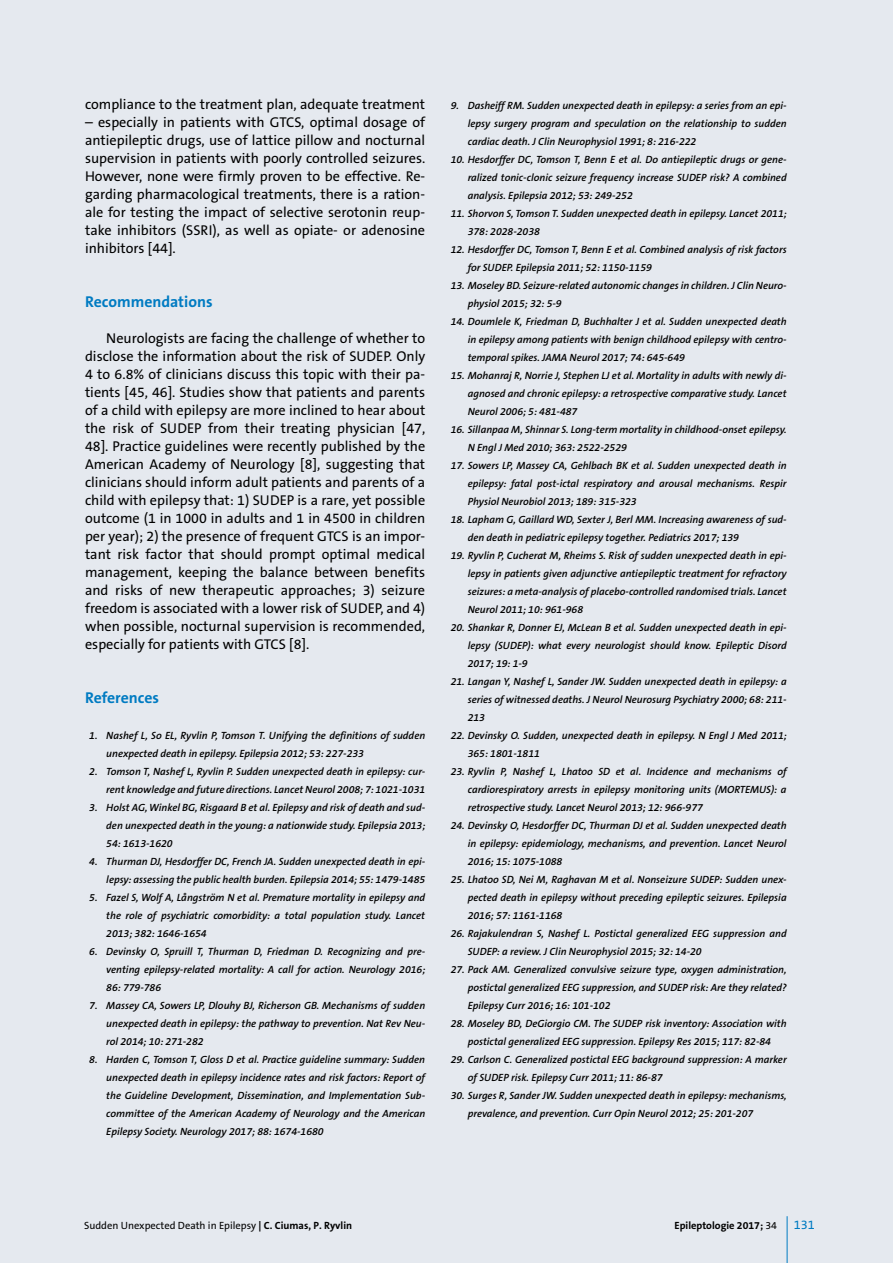
<style>
.page{position:relative;width:893px;height:1263px;background:#e5e9ef}
.page>*{position:absolute;margin:0;border:0;box-sizing:border-box;transform-origin:0 0}
.t1{font:700 15.75px "The Sans B W7";color:#007bc2}
.t2{font:14.25px/18px "The Sans B W5 Plain";color:#000;text-align:justify}
.t3{font:12.75px "The Sans B W5 Plain";color:#007bc2}
.t4{font:italic 600 10.5px/18px "The Sans B W6";color:#000;text-align:justify}
.t5{font:10.5px "The Sans B W5 Plain";color:#000}
.t6{font:700 10.5px "The Sans B W7";color:#000}
.s1{font-family:"The Sans B W7";font-weight:700}
.s2{font-family:"The Sans B W5 Plain";font-weight:400}
</style>
<div class="page">
<hr style="left:787px;top:1216px;width:1px;height:47px;background:#007bc2">
<h2 class="t2" style="left:85px;top:96px;width:342px">compliance to the treatment plan, adequate treatment</h2>
<p class="t2" style="left:85px;top:114px;width:342px">– especially in patients with GTCS, optimal dosage of antiepileptic drugs, use of lattice pillow and nocturnal supervision in patients with poorly controlled seizures.<br>However, none were firmly proven to be effective. Re&shy;garding pharmacological treatments, there is a ration&shy;ale for testing the impact of selective serotonin reup&shy;take inhibitors (SSRI), as well as opiate- or adenosine inhibitors [44].</p>
<h1 class="t1" style="left:85px;top:292px;width:129px">Recommendations</h1>
<p class="t2" style="left:85px;top:330px;width:342px;text-indent:21px">Neurologists are facing the challenge of whether to disclose the information about the risk of SUDEP. Only 4 to 6.8% of clinicians discuss this topic with their pa&shy;tients [45, 46]. Studies show that patients and parents of a child with epilepsy are more inclined to hear about the risk of SUDEP from their treating physician [47, 48]. Practice guidelines were recently published by the American Academy of Neurology [8], suggesting that clinicians should inform adult patients and parents of a child with epilepsy that: 1) SUDEP is a rare, yet possible outcome (1 in 1000 in adults and 1 in 4500 in children per year); 2) the presence of frequent GTCS is an impor&shy;tant risk factor that should prompt optimal medical management, keeping the balance between benefits and risks of new therapeutic approaches; 3) seizure freedom is associated with a lower risk of SUDEP, and 4) when possible, nocturnal supervision is recommended, especially for patients with GTCS [8].</p>
<h1 class="t1" style="left:85px;top:688px;width:76px">References</h1>
<p class="t4" style="left:106px;top:727px;width:320px;text-indent:-17px">1. Nashef L, So EL, Ryvlin P, Tomson T. Unifying the definitions of sudden unexpected death in epilepsy. Epilepsia 2012; 53: 227-233</p>
<p class="t4" style="left:89px;top:763px;width:337px;text-align:right">2. Tomson T, Nashef L, Ryvlin P. Sudden unexpected death in epilepsy: cur&shy;rent knowledge and future directions. Lancet Neurol 2008; 7: 1021-1031</p>
<p class="t4" style="left:106px;top:799px;width:321px;text-indent:-17px">3. Holst AG, Winkel BG, Risgaard B et al. Epilepsy and risk of death and sud&shy;den unexpected death in the young: a nationwide study. Epilepsia 2013; 54: 1613-1620</p>
<p class="t4" style="left:89px;top:853px;width:337px;text-align:right">4. Thurman DJ, Hesdorffer DC, French JA. Sudden unexpected death in epi&shy;lepsy: assessing the public health burden. Epilepsia 2014; 55: 1479-1485</p>
<p class="t4" style="left:106px;top:889px;width:320px;text-indent:-17px">5. Fazel S, Wolf A, Långström N et al. Premature mortality in epilepsy and the role of psychiatric comorbidity: a total population study. Lancet 2013; 382: 1646-1654</p>
<p class="t4" style="left:106px;top:943px;width:321px;text-indent:-17px">6. Devinsky O, Spruill T, Thurman D, Friedman D. Recognizing and pre&shy;venting epilepsy-related mortality: A call for action. Neurology 2016; 86: 779-786</p>
<p class="t4" style="left:106px;top:997px;width:320px;text-indent:-17px">7. Massey CA, Sowers LP, Dlouhy BJ, Richerson GB. Mechanisms of sudden unexpected death in epilepsy: the pathway to prevention. Nat Rev Neu&shy;rol 2014; 10: 271-282</p>
<p class="t4" style="left:106px;top:1051px;width:320px;text-indent:-17px">8. Harden C, Tomson T, Gloss D et al. Practice guideline summary: Sudden unexpected death in epilepsy incidence rates and risk factors: Report of the Guideline Development, Dissemination, and Implementation Sub&shy;committee of the American Academy of Neurology and the American Epilepsy Society. Neurology 2017; 88: 1674-1680</p>
<p class="t4" style="left:468px;top:97px;width:320px;text-indent:-17px">9. Dasheiff RM. Sudden unexpected death in epilepsy: a series from an epi&shy;lepsy surgery program and speculation on the relationship to sudden cardiac death. J Clin Neurophysiol 1991; 8: 216-222</p>
<p class="t4" style="left:468px;top:151px;width:320px;text-indent:-17px">10. Hesdorffer DC, Tomson T, Benn E et al. Do antiepileptic drugs or gene&shy;ralized tonic-clonic seizure frequency increase SUDEP risk? A combined analysis. Epilepsia 2012; 53: 249-252</p>
<p class="t4" style="left:468px;top:205px;width:321px;text-indent:-17px">11. Shorvon S, Tomson T. Sudden unexpected death in epilepsy. Lancet 2011;<br>378: 2028-2038</p>
<p class="t4" style="left:468px;top:241px;width:320px;text-indent:-17px">12. Hesdorffer DC, Tomson T, Benn E et al. Combined analysis of risk factors for SUDEP. Epilepsia 2011; 52: 1150-1159</p>
<p class="t4" style="left:468px;top:277px;width:320px;text-indent:-17px">13. Moseley BD. Seizure-related autonomic changes in children. J Clin Neuro&shy;physiol 2015; 32: 5-9</p>
<p class="t4" style="left:468px;top:313px;width:320px;text-indent:-17px">14. Doumlele K, Friedman D, Buchhalter J et al. Sudden unexpected death in epilepsy among patients with benign childhood epilepsy with centro&shy;temporal spikes. JAMA Neurol 2017; 74: 645-649</p>
<p class="t4" style="left:468px;top:367px;width:320px;text-indent:-17px">15. Mohanraj R, Norrie J, Stephen LJ et al. Mortality in adults with newly di&shy;agnosed and chronic epilepsy: a retrospective comparative study. Lancet Neurol 2006; 5: 481-487</p>
<p class="t4" style="left:468px;top:421px;width:320px;text-indent:-17px">16. Sillanpaa M, Shinnar S. Long-term mortality in childhood-onset epilepsy.<br>N Engl J Med 2010; 363: 2522-2529</p>
<p class="t4" style="left:468px;top:457px;width:320px;text-indent:-17px">17. Sowers LP, Massey CA, Gehlbach BK et al. Sudden unexpected death in epilepsy: fatal post-ictal respiratory and arousal mechanisms. Respir Physiol Neurobiol 2013; 189: 315-323</p>
<p class="t4" style="left:468px;top:511px;width:320px;text-indent:-17px">18. Lapham G, Gaillard WD, Sexter J, Berl MM. Increasing awareness of sud&shy;den death in pediatric epilepsy together. Pediatrics 2017; 139</p>
<p class="t4" style="left:468px;top:547px;width:320px;text-indent:-17px">19. Ryvlin P, Cucherat M, Rheims S. Risk of sudden unexpected death in epi&shy;lepsy in patients given adjunctive antiepileptic treatment for refractory seizures: a meta-analysis of placebo-controlled randomised trials. Lancet Neurol 2011; 10: 961-968</p>
<p class="t4" style="left:468px;top:619px;width:320px;text-indent:-17px">20. Shankar R, Donner EJ, McLean B et al. Sudden unexpected death in epi&shy;lepsy (SUDEP): what every neurologist should know. Epileptic Disord 2017; 19: 1-9</p>
<p class="t4" style="left:468px;top:673px;width:320px;text-indent:-17px">21. Langan Y, Nashef L, Sander JW. Sudden unexpected death in epilepsy: a series of witnessed deaths. J Neurol Neurosurg Psychiatry 2000; 68: 211- 213</p>
<p class="t4" style="left:468px;top:727px;width:321px;text-indent:-17px">22. Devinsky O. Sudden, unexpected death in epilepsy. N Engl J Med 2011;<br>365: 1801-1811</p>
<p class="t4" style="left:468px;top:763px;width:320px;text-indent:-17px">23. Ryvlin P, Nashef L, Lhatoo SD et al. Incidence and mechanisms of cardiorespiratory arrests in epilepsy monitoring units (MORTEMUS): a retrospective study. Lancet Neurol 2013; 12: 966-977</p>
<p class="t4" style="left:468px;top:817px;width:320px;text-indent:-17px">24. Devinsky O, Hesdorffer DC, Thurman DJ et al. Sudden unexpected death in epilepsy: epidemiology, mechanisms, and prevention. Lancet Neurol 2016; 15: 1075-1088</p>
<p class="t4" style="left:468px;top:871px;width:320px;text-indent:-17px">25. Lhatoo SD, Nei M, Raghavan M et al. Nonseizure SUDEP: Sudden unex&shy;pected death in epilepsy without preceding epileptic seizures. Epilepsia 2016; 57: 1161-1168</p>
<p class="t4" style="left:468px;top:925px;width:320px;text-indent:-17px">26. Rajakulendran S, Nashef L. Postictal generalized EEG suppression and<br>SUDEP: a review. J Clin Neurophysiol 2015; 32: 14-20</p>
<p class="t4" style="left:468px;top:961px;width:320px;text-indent:-17px">27. Pack AM. Generalized convulsive seizure type, oxygen administration, postictal generalized EEG suppression, and SUDEP risk: Are they related?<br>Epilepsy Curr 2016; 16: 101-102</p>
<p class="t4" style="left:451px;top:1015px;width:337px;text-align:center">28. Moseley BD, DeGiorgio CM. The SUDEP risk inventory: Association with postictal generalized EEG suppression. Epilepsy Res 2015; 117: 82-84</p>
<p class="t4" style="left:468px;top:1051px;width:320px;text-indent:-17px">29. Carlson C. Generalized postictal EEG background suppression: A marker of SUDEP risk. Epilepsy Curr 2011; 11: 86-87</p>
<p class="t4" style="left:468px;top:1087px;width:320px;text-indent:-17px">30. Surges R, Sander JW. Sudden unexpected death in epilepsy: mechanisms, prevalence, and prevention. Curr Opin Neurol 2012; 25: 201-207</p>
<p class="t5" style="left:84px;top:1219px;width:270px">Sudden Unexpected Death in Epilepsy <span class="s1">| C. Ciumas, P. Ryvlin</span></p>
<p class="t6" style="left:674px;top:1218px;width:104px">Epileptologie 2017; <span class="s2">34</span></p>
<p class="t3" style="left:794px;top:1216px;width:23px">131</p>
</div>
